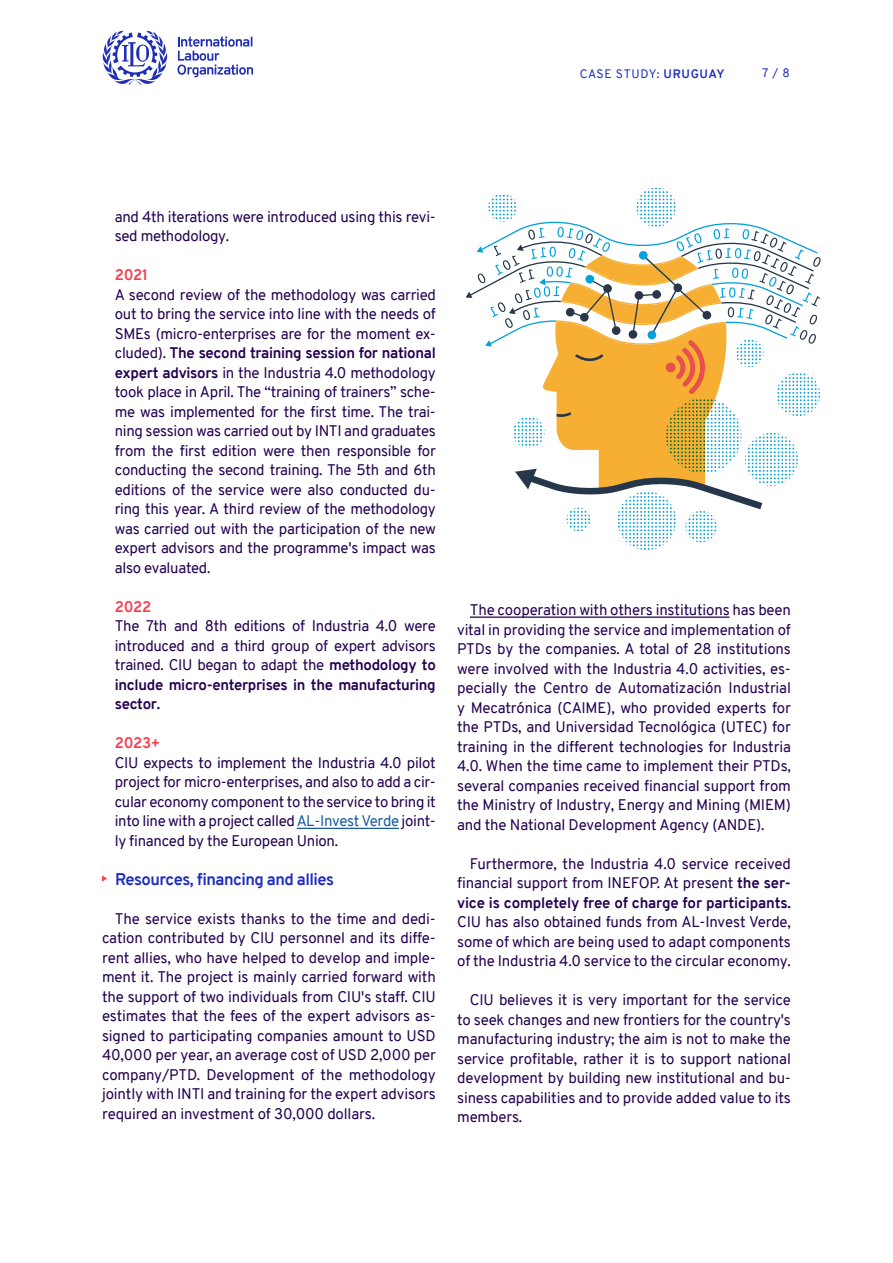
<style>
.page{position:relative;width:893px;height:1263px;background:#fff}
.page>*{position:absolute;margin:0;border:0;box-sizing:border-box;transform-origin:0 0}
.t1{font:700 16.5px "Overpass";letter-spacing:-.03em;color:#1e2dbe}
.t2{font:15px/19.5px "Overpass";letter-spacing:-.01em;color:#230050;text-align:justify}
.t3{font:700 15px "Overpass";letter-spacing:-.02em;color:#fa3c4b}
.t4{font:12px "Overpass";letter-spacing:.06em;color:#1e2dbe}
.s1{font-weight:700}
.s2{color:#175d9e}
</style>
<div class="page">
<svg style="left:177px;top:36px;width:76px;height:41px"></svg>
<svg style="left:102px;top:31px;width:66px;height:54px"></svg>
<hr style="left:297px;top:828px;width:102px;height:1px;background:#175d9e">
<svg style="left:102px;top:875px;width:5px;height:7px"></svg>
<hr style="left:470px;top:616px;width:260px;height:2px;background:#230050">
<svg style="left:466px;top:187px;width:355px;height:363px"></svg>
<p class="t4" style="left:580px;top:65px;width:146px">CASE STUDY: <span class="s1">URUGUAY</span></p>
<p class="t4" style="left:762px;top:65px;width:29px">7 / 8</p>
<p class="t2" style="left:115px;top:207px;width:323px">and 4th iterations were introduced using this revi&shy;sed methodology.</p>
<p class="t3" style="left:115px;top:264px;width:35px">2021</p>
<p class="t2" style="left:115px;top:285px;width:323px">A second review of the methodology was carried out to bring the service into line with the needs of SMEs (micro-enterprises are for the moment ex&shy;cluded). <span class="s1">The second training session for national expert advisors</span> in the Industria 4.0 methodology took place in April. The “training of trainers” sche&shy;me was implemented for the first time. The trai&shy;ning session was carried out by INTI and graduates from the first edition were then responsible for conducting the second training. The 5th and 6th editions of the service were also conducted du&shy;ring this year. A third review of the methodology was carried out with the participation of the new expert advisors and the programme's impact was also evaluated.</p>
<p class="t3" style="left:115px;top:596px;width:38px">2022</p>
<p class="t2" style="left:115px;top:616px;width:323px">The 7th and 8th editions of Industria 4.0 were introduced and a third group of expert advisors trained. CIU began to adapt the <span class="s1">methodology to include micro-enterprises in the manufacturing sector.</span></p>
<p class="t3" style="left:115px;top:732px;width:47px">2023+</p>
<p class="t2" style="left:115px;top:753px;width:323px">CIU expects to implement the Industria 4.0 pilot project for micro-enterprises, and also to add a cir&shy;cular economy component to the service to bring it into line with a project called <span class="s2">AL-Invest Verde</span> joint&shy;ly financed by the European Union.</p>
<p class="t1" style="left:115px;top:867px;width:220px">Resources, financing and allies</p>
<p class="t2" style="left:102px;top:909px;width:335px;text-indent:13px">The service exists thanks to the time and dedi&shy;cation contributed by CIU personnel and its diffe&shy;rent allies, who have helped to develop and imple&shy;ment it. The project is mainly carried forward with the support of two individuals from CIU's staff. CIU estimates that the fees of the expert advisors as&shy;signed to participating companies amount to USD 40,000 per year, an average cost of USD 2,000 per company/PTD. Development of the methodology jointly with INTI and training for the expert advisors required an investment of 30,000 dollars.</p>
<p class="t2" style="left:457px;top:600px;width:335px;text-indent:13px">The cooperation with others institutions has been vital in providing the service and implementation of PTDs by the companies. A total of 28 institutions were involved with the Industria 4.0 activities, es&shy;pecially the Centro de Automatización Industrial y Mecatrónica (CAIME), who provided experts for the PTDs, and Universidad Tecnológica (UTEC) for training in the different technologies for Industria 4.0. When the time came to implement their PTDs, several companies received financial support from the Ministry of Industry, Energy and Mining (MIEM) and the National Development Agency (ANDE).</p>
<p class="t2" style="left:457px;top:854px;width:335px;text-indent:13px">Furthermore, the Industria 4.0 service received financial support from INEFOP. At present <span class="s1">the ser&shy;vice is completely free of charge for participants.</span></p>
<p class="t2" style="left:457px;top:912px;width:335px">CIU has also obtained funds from AL-Invest Verde, some of which are being used to adapt components of the Industria 4.0 service to the circular economy.</p>
<p class="t2" style="left:457px;top:990px;width:335px;text-indent:13px">CIU believes it is very important for the service to seek changes and new frontiers for the country's manufacturing industry; the aim is not to make the service profitable, rather it is to support national development by building new institutional and bu&shy;siness capabilities and to provide added value to its members.</p>
</div>
